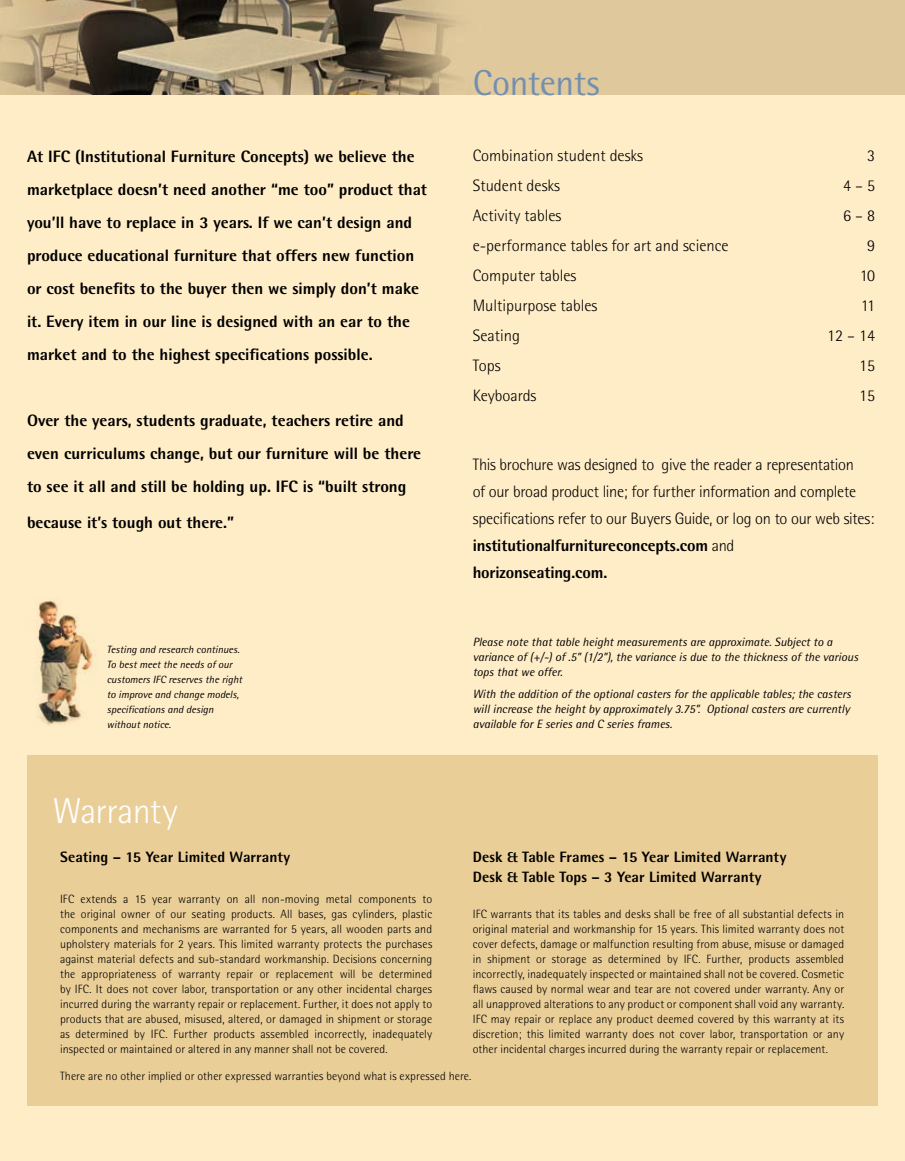
<style>
.page{position:relative;width:905px;height:1161px;background:#fff}
.page>*{position:absolute;margin:0;border:0;box-sizing:border-box;transform-origin:0 0}
.t1{font:300 36px "Rotis Semi Sans";letter-spacing:-.025em;color:#fff}
.t2{font:36px "Rotis Semi Sans";letter-spacing:-.01em;color:#738faf}
.t3{font:800 16.5px/33px "Rotis Semi Sans";color:#000}
.t4{font:300 16.5px/27px "Rotis Semi Sans";color:#000}
.t5{font:800 15px/19.5px "Rotis Semi Sans";color:#000}
.t6{font:300 12px/15px "Rotis Semi Sans";letter-spacing:.005em;color:#000;text-align:justify}
.t7{font:italic 12px/15px "Rotis Semi Sans";color:#000}
.t8{font:italic 10.5px/15px "Rotis Semi Sans";color:#000}
.s1{font-weight:800}
</style>
<div class="page">
<div style="left:0;top:0;width:904px;height:1161px;background:#ffedc8"></div>
<img style="left:36px;top:598px;width:60px;height:127px">
<img style="left:0;top:0;width:904px;height:94px">
<div style="left:27px;top:755px;width:851px;height:351px;background:#eace98"></div>
<p class="t3" style="left:27px;top:139px;width:401px">At IFC (Institutional Furniture Concepts) we believe the marketplace doesn’t need another “me too” product that you’ll have to replace in 3 years. If we can’t design and produce educational furniture that offers new function or cost benefits to the buyer then we simply don’t make it. Every item in our line is designed with an ear to the market and to the highest specifications possible.</p>
<h2 class="t3" style="left:27px;top:403px;width:395px">Over the years, students graduate, teachers retire and even curriculums change, but our furniture will be there to see it all and still be holding up. IFC is “built strong</h2>
<h2 class="t3" style="left:27px;top:505px;width:209px">because it’s tough out there.”</h2>
<p class="t8" style="left:107px;top:642px;width:137px">Testing and research continues.<br>To best meet the needs of our customers IFC reserves the right to improve and change models, specifications and design without notice.</p>
<h1 class="t1" style="left:53px;top:790px;width:126px">Warranty</h1>
<p class="t5" style="left:60px;top:847px;width:232px">Seating – 15 Year Limited Warranty</p>
<p class="t6" style="left:60px;top:891px;width:374px">IFC extends a 15 year warranty on all non-moving metal components to the original owner of our seating products. All bases, gas cylinders, plastic components and mechanisms are warranted for 5 years, all wooden parts and upholstery materials for 2 years. This limited warranty protects the purchases against material defects and sub-standard workmanship. Decisions concerning the appropriateness of warranty repair or replacement will be determined by IFC. It does not cover labor, transportation or any other incidental charges incurred during the warranty repair or replacement. Further, it does not apply to products that are abused, misused, altered, or damaged in shipment or storage as determined by IFC. Further products assembled incorrectly, inadequately inspected or maintained or altered in any manner shall not be covered.</p>
<h1 class="t2" style="left:472px;top:61px;width:128px">Contents</h1>
<h2 class="t4" style="left:472px;top:142px;width:172px">Combination student desks</h2>
<h2 class="t4" style="left:867px;top:142px;width:9px">3</h2>
<h2 class="t4" style="left:472px;top:172px;width:89px">Student desks</h2>
<h2 class="t4" style="left:843px;top:172px;width:33px">4 – 5</h2>
<h2 class="t4" style="left:472px;top:202px;width:90px">Activity tables</h2>
<h2 class="t4" style="left:843px;top:202px;width:33px">6 – 8</h2>
<h2 class="t4" style="left:472px;top:232px;width:257px">e-performance tables for art and science</h2>
<h2 class="t4" style="left:867px;top:232px;width:9px">9</h2>
<h2 class="t4" style="left:472px;top:262px;width:105px">Computer tables</h2>
<h2 class="t4" style="left:859px;top:262px;width:17px">10</h2>
<h2 class="t4" style="left:472px;top:292px;width:126px">Multipurpose tables</h2>
<h2 class="t4" style="left:860px;top:292px;width:16px">11</h2>
<h2 class="t4" style="left:472px;top:322px;width:49px">Seating</h2>
<h2 class="t4" style="left:827px;top:322px;width:49px">12 – 14</h2>
<h2 class="t4" style="left:472px;top:352px;width:29px">Tops</h2>
<h2 class="t4" style="left:859px;top:352px;width:17px">15</h2>
<h2 class="t4" style="left:472px;top:382px;width:65px">Keyboards</h2>
<h2 class="t4" style="left:859px;top:382px;width:17px">15</h2>
<p class="t4" style="left:472px;top:451px;width:403px">This brochure was designed to give the reader a representation<br>of our broad product line; for further information and complete specifications refer to our Buyers Guide, or log on to our web sites: <span class="s1">institutionalfurnitureconcepts.com</span> and<br><span class="s1">horizonseating.com.</span></p>
<p class="t7" style="left:472px;top:634px;width:387px">Please note that table height measurements are approximate. Subject to a variance of (+/-) of .5” (1/2”), the variance is due to the thickness of the various tops that we offer.</p>
<p class="t7" style="left:472px;top:686px;width:379px;text-align:justify">With the addition of the optional casters for the applicable tables; the casters will increase the height by approximately 3.75”. Optional casters are currently available for E series and C series frames.</p>
<p class="t5" style="left:472px;top:847px;width:315px">Desk &amp; Table Frames – 15 Year Limited Warranty<br>Desk &amp; Table Tops – 3 Year Limited Warranty</p>
<p class="t6" style="left:472px;top:906px;width:373px">IFC warrants that its tables and desks shall be free of all substantial defects in original material and workmanship for 15 years. This limited warranty does not cover defects, damage or malfunction resulting from abuse, misuse or damaged in shipment or storage as determined by IFC. Further, products assembled incorrectly, inadequately inspected or maintained shall not be covered. Cosmetic flaws caused by normal wear and tear are not covered under warranty. Any or all unapproved alterations to any product or component shall void any warranty.<br>IFC may repair or replace any product deemed covered by this warranty at its discretion; this limited warranty does not cover labor, transportation or any other incidental charges incurred during the warranty repair or replacement.</p>
<p class="t6" style="left:60px;top:1068px;width:413px">There are no other implied or other expressed warranties beyond what is expressed here.</p>
</div>
